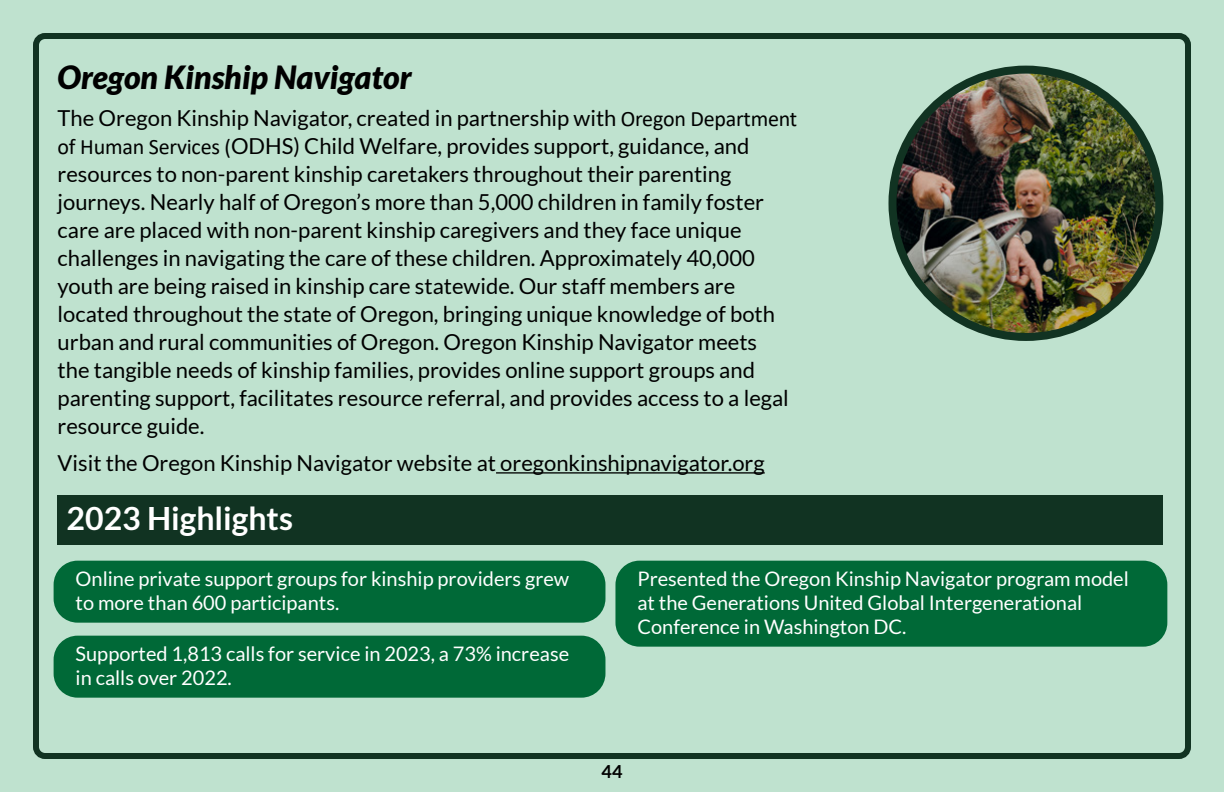
<style>
.page{position:relative;width:1224px;height:792px;background:#bfe2cf}
.page>*{position:absolute;margin:0;border:0;box-sizing:border-box;transform-origin:0 0}
.H2_black{font:italic 900 32px "Lato";color:#000}
.program_highlights_heading{font:700 32px "Lato";color:#fff}
.Main_text_1{font:22px/28px "Lato";color:#000}
.program_highlight_item{font:20px/24px "Lato";color:#fff}
.t1{font:700 18px "Lato";color:#000}
.s1{font-family:"Calibri"}
</style>
<div class="page">
<div style="left:33px;top:33px;width:1158px;height:726px;border:6px solid #132;border-radius:9px"></div>
<img style="left:892px;top:70px;width:267px;height:267px;border-radius:134px">
<div style="left:889px;top:66px;width:274px;height:275px;border:8px solid #132;border-radius:50%"></div>
<div style="left:58px;top:495px;width:1105px;height:50px;background:#132"></div>
<div style="left:54px;top:561px;width:551px;height:62px;background:#006937;border-radius:24px"></div>
<div style="left:54px;top:636px;width:551px;height:62px;background:#006937;border-radius:24px"></div>
<div style="left:615px;top:561px;width:552px;height:86px;background:#006937;border-radius:24px"></div>
<hr style="left:496px;top:472px;width:269px;height:2px;background:#000">
<p class="H2_black" style="left:58px;top:59px;width:356px">Oregon Kinship Navigator</p>
<p class="Main_text_1" style="left:58px;top:104px;width:741px">The Oregon Kinship Navigator, created in partnership with <span class="s1">Oregon Department of Human Services (</span>ODHS) Child Welfare, provides support, guidance, and resources to non-parent kinship caretakers throughout their parenting journeys. Nearly half of Oregon’s more than 5,000 children in family foster care are placed with non-parent kinship caregivers and they face unique challenges in navigating the care of these children. Approximately 40,000 youth are being raised in kinship care statewide. Our staff members are located throughout the state of Oregon, bringing unique knowledge of both urban and rural communities of Oregon. Oregon Kinship Navigator meets<br>the tangible needs of kinship families, provides online support groups and parenting support, facilitates resource referral, and provides access to a legal resource guide.</p>
<p class="Main_text_1" style="left:58px;top:449px;width:709px">Visit the Oregon Kinship Navigator website at oregonkinshipnavigator.org</p>
<p class="program_highlights_heading" style="left:67px;top:500px;width:228px">2023 Highlights</p>
<p class="program_highlight_item" style="left:76px;top:566px;width:495px">Online private support groups for kinship providers grew to more than 600 participants.</p>
<p class="program_highlight_item" style="left:76px;top:641px;width:495px">Supported 1,813 calls for service in 2023, a 73% increase in calls over 2022.</p>
<p class="program_highlight_item" style="left:637px;top:566px;width:493px">Presented the Oregon Kinship Navigator program model at the Generations United Global Intergenerational<br>Conference in Washington DC.</p>
<p class="t1" style="left:602px;top:762px;width:22px">44</p>
</div>
